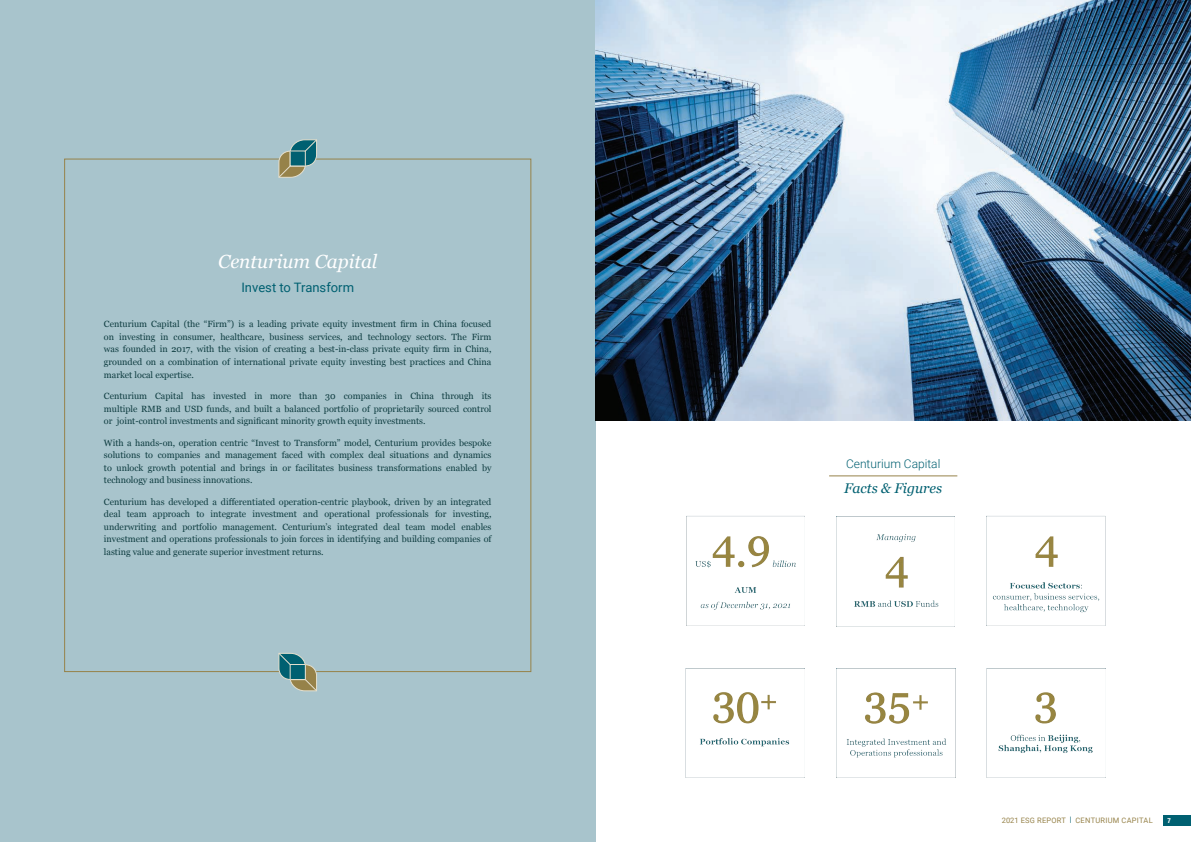
<style>
.page{position:relative;width:1191px;height:842px;background:#fff}
.page>*{position:absolute;margin:0;border:0;box-sizing:border-box;transform-origin:0 0}
.t1{font:italic 19px "Georgia";color:#fff}
.t2{font:italic 14px "Georgia";color:#006071}
.t3{font:13px "Roboto";color:#006071}
.t4{font:300 12px "Roboto";color:#006071}
.t5{font:9px/12.5px "Georgia";color:#0e3c40;text-align:justify}
.t6{font:7.5px "Roboto";letter-spacing:.035em;color:#968249}
.t7{font:700 condensed 7px "Helvetica Neue";color:#fff}
.s1{color:#006071}
</style>
<div class="page">
<div style="left:1163px;top:815px;width:28px;height:11px;background:#006071"></div>
<div style="left:0;top:0;width:595px;height:842px;background:#a8c4cc"></div>
<svg style="left:278px;top:139px;width:39px;height:39px"></svg>
<svg style="left:278px;top:653px;width:39px;height:38px"></svg>
<img style="left:595px;top:0;width:596px;height:421px">
<hr style="left:829px;top:476px;width:128px;height:1px;background:#968249">
<img style="left:686px;top:516px;width:119px;height:110px">
<img style="left:836px;top:517px;width:103px;height:109px">
<img style="left:986px;top:515px;width:120px;height:111px">
<img style="left:686px;top:668px;width:119px;height:79px">
<img style="left:836px;top:668px;width:119px;height:109px">
<img style="left:986px;top:668px;width:119px;height:109px">
<h1 class="t1" style="left:218px;top:248px;width:161px">Centurium Capital</h1>
<h3 class="t3" style="left:241px;top:279px;width:114px">Invest to Transform</h3>
<p class="t5" style="left:104px;top:318px;width:389px">Centurium Capital (the “Firm”) is a leading private equity investment firm in China focused on investing in consumer, healthcare, business services, and technology sectors. The Firm was founded in 2017, with the vision of creating a best-in-class private equity firm in China, grounded on a combination of international private equity investing best practices and China market local expertise.</p>
<p class="t5" style="left:104px;top:389px;width:389px">Centurium Capital has invested in more than 30 companies in China through its multiple RMB and USD funds, and built a balanced portfolio of proprietarily sourced control or joint-control investments and significant minority growth equity investments.</p>
<p class="t5" style="left:104px;top:436px;width:389px">With a hands-on, operation centric “Invest to Transform” model, Centurium provides bespoke solutions to companies and management faced with complex deal situations and dynamics to unlock growth potential and brings in or facilitates business transformations enabled by technology and business innovations.</p>
<p class="t5" style="left:104px;top:495px;width:389px">Centurium has developed a differentiated operation-centric playbook, driven by an integrated deal team approach to integrate investment and operational professionals for investing, underwriting and portfolio management. Centurium’s integrated deal team model enables investment and operations professionals to join forces in identifying and building companies of lasting value and generate superior investment returns.</p>
<h3 class="t4" style="left:846px;top:455px;width:96px">Centurium Capital</h3>
<h2 class="t2" style="left:844px;top:477px;width:100px">Facts &amp; Figures</h2>
<p class="t6" style="left:1001px;top:815px;width:152px">2021 ESG REPORT <span class="s1">|</span> CENTURIUM CAPITAL</p>
<p class="t7" style="left:1167px;top:814px;width:5px">7</p>
</div>
